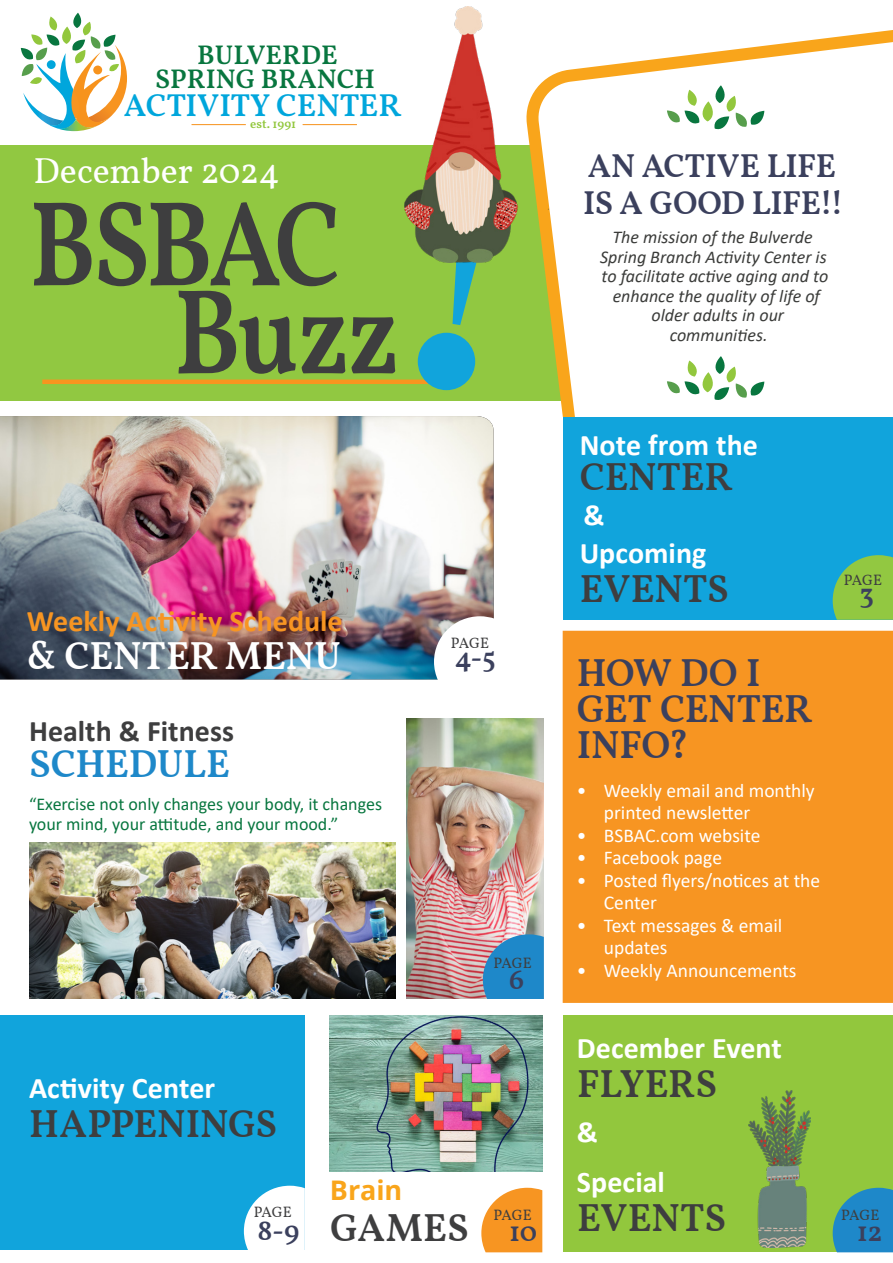
<style>
.page{position:relative;width:893px;height:1263px;background:#fff}
.page>*{position:absolute;margin:0;border:0;box-sizing:border-box;transform-origin:0 0}
.body_text_left{font:600 121.5px "Vollkorn";letter-spacing:-.035em;color:#3e3e3f;scale:.85 1}
.body_text_left-2{font:600 39px "Vollkorn";letter-spacing:-.005em;color:#3e3e3f}
.body_text_left-3{font:600 39px/36px "Vollkorn";letter-spacing:-.015em;color:#3b405d}
.body_text_left-4{font:600 39px "Vollkorn";letter-spacing:-.005em;color:#fff}
.body_text_left-5{font:600 39px "Vollkorn";letter-spacing:-.005em;color:#1e88c9}
.body_text_left-6{font:600 39px "Vollkorn";letter-spacing:-.01em;color:#3e3e3f}
.body_text_left-7{font:36px "Vollkorn";letter-spacing:-.005em;color:#fff}
.body_text_left-8{font:600 33px/37.5px "Vollkorn";letter-spacing:-.015em;color:#3b405d}
.t1{font:600 31.95px "Vollkorn";color:#00a6dc}
.body_text_left-9{font:700 30px "Calibri";color:#fff}
.body_text_left-10{font:700 30px "Calibri";color:#f79522}
.body_text_left-11{font:700 30px "Calibri";color:#3e3e3f}
.body_text_left-12{font:600 28.5px "Vollkorn";color:#3b405d}
.t2{font:600 27.15px/24.2px "Vollkorn";color:#08763f;text-align:center}
.body_text_left-13{font:700 27px "Open Sans";letter-spacing:-.005em;color:#f9a51b}
.t3{font:19.5px/22.5px "Calibri";color:#fff}
._11_Header_gray_Source_Sans_Pro{font:italic 18px/19.5px "Calibri";color:#3b3c3a;text-align:center}
.Quotes{font:18px/19.5px "Calibri";color:#08763f}
.Quotes-2{font:15px "Vollkorn";letter-spacing:-.02em;color:#3e3e3f}
.t4{font:600 12.75px "Vollkorn";color:#92c73d}
</style>
<div class="page">
<div style="left:563px;top:631px;width:330px;height:371px;background:#f79522"></div>
<div style="left:563px;top:412px;width:330px;height:208px;background:#11a4dc"></div>
<img style="left:0;top:416px;width:494px;height:263px">
<img style="left:407px;top:719px;width:137px;height:279px">
<img style="left:29px;top:842px;width:366px;height:156px">
<div style="left:0;top:1015px;width:304px;height:235px;background:#11a4dc"></div>
<svg style="left:244px;top:1186px;width:61px;height:64px;background:#e2f3fa"></svg>
<div style="left:563px;top:1015px;width:330px;height:237px;background:#92c73d"></div>
<img style="left:330px;top:1015px;width:212px;height:156px">
<div style="left:0;top:146px;width:893px;height:255px;background:#91c841"></div>
<div style="left:543px;top:30px;width:350px;height:386px;background:#fff"></div>
<svg style="left:452px;top:262px;width:35px;height:63px"></svg>
<div style="left:42px;top:379px;width:402px;height:5px;background:#f7951f"></div>
<div style="left:418px;top:333px;width:57px;height:57px;background:#11a4dc;border-radius:50%"></div>
<svg style="left:833px;top:555px;width:60px;height:65px;background:#81c354"></svg>
<svg style="left:434px;top:616px;width:60px;height:64px"></svg>
<svg style="left:833px;top:1188px;width:60px;height:64px;background:#2b8fb8"></svg>
<svg style="left:483px;top:934px;width:61px;height:65px;background:#368cc5"></svg>
<svg style="left:481px;top:1188px;width:61px;height:64px;background:#f8a23e"></svg>
<hr style="left:303px;top:124px;width:54px;height:1px;background:#f79521">
<hr style="left:192px;top:124px;width:54px;height:1px;background:#f79521">
<svg style="left:21px;top:13px;width:106px;height:118px"></svg>
<svg style="left:667px;top:85px;width:97px;height:44px"></svg>
<svg style="left:667px;top:356px;width:97px;height:44px;background:#d2e6d1"></svg>
<img style="left:404px;top:6px;width:145px;height:256px">
<img style="left:748px;top:1091px;width:63px;height:156px">
<p class="t2" style="left:155px;top:45px;width:221px">BULVERDE<br>SPRING BRANCH</p>
<p class="t1" style="left:124px;top:94px;width:278px">ACTIVITY CENTER</p>
<p class="t4" style="left:250px;top:119px;width:48px">est. 1991</p>
<p class="body_text_left-7" style="left:34px;top:144px;width:248px">December 2024</p>
<p class="body_text_left" style="left:29px;top:153px;width:369px">BSBAC</p>
<p class="body_text_left" style="left:174px;top:241px;width:267px">Buzz</p>
<p class="body_text_left-10" style="left:27px;top:600px;width:317px">Weekly Activity Schedule</p>
<p class="body_text_left-4" style="left:27px;top:627px;width:316px">&amp; CENTER MENU</p>
<p class="body_text_left-11" style="left:29px;top:710px;width:207px">Health &amp; Fitness</p>
<p class="body_text_left-5" style="left:29px;top:734px;width:202px">SCHEDULE</p>
<p class="Quotes" style="left:29px;top:794px;width:355px">“Exercise not only changes your body, it changes your mind, your attitude, and your mood.”</p>
<p class="body_text_left-9" style="left:29px;top:1067px;width:188px">Activity Center</p>
<p class="body_text_left-2" style="left:29px;top:1095px;width:250px">HAPPENINGS</p>
<p class="body_text_left-13" style="left:330px;top:1171px;width:74px">Brain</p>
<p class="Quotes-2" style="left:451px;top:632px;width:40px">PAGE</p>
<p class="body_text_left-12" style="left:455px;top:636px;width:43px">4-5</p>
<p class="Quotes-2" style="left:494px;top:952px;width:40px">PAGE</p>
<p class="body_text_left-12" style="left:509px;top:958px;width:17px">6</p>
<p class="Quotes-2" style="left:254px;top:1201px;width:40px">PAGE</p>
<p class="body_text_left-12" style="left:257px;top:1209px;width:44px">8-9</p>
<p class="body_text_left-2" style="left:330px;top:1198px;width:140px">GAMES</p>
<p class="Quotes-2" style="left:494px;top:1204px;width:40px">PAGE</p>
<p class="body_text_left-12" style="left:509px;top:1210px;width:29px">10</p>
<p class="body_text_left-8" style="left:583px;top:145px;width:262px">AN ACTIVE LIFE<br>IS A GOOD LIFE!!</p>
<p class="_11_Header_gray_Source_Sans_Pro" style="left:600px;top:227px;width:230px">The mission of the Bulverde<br>Spring Branch Activity Center is to facilitate active aging and to enhance the quality of life of older adults in our</p>
<p class="_11_Header_gray_Source_Sans_Pro" style="left:670px;top:324px;width:99px">communities.</p>
<p class="body_text_left-9" style="left:580px;top:423px;width:180px">Note from the</p>
<p class="body_text_left-6" style="left:580px;top:448px;width:153px">CENTER</p>
<p class="body_text_left-9" style="left:584px;top:494px;width:23px">&amp;</p>
<p class="body_text_left-9" style="left:580px;top:532px;width:128px">Upcoming</p>
<p class="body_text_left-2" style="left:580px;top:560px;width:151px">EVENTS</p>
<p class="body_text_left-3" style="left:577px;top:652px;width:236px">HOW DO I<br>GET CENTER<br>INFO?</p>
<p class="t3" style="left:604px;top:778px;width:212px;text-indent:-27px">• Weekly email and monthly printed newsletter</p>
<p class="t3" style="left:577px;top:823px;width:185px">• BSBAC.com website</p>
<p class="t3" style="left:577px;top:846px;width:147px">• Facebook page</p>
<p class="t3" style="left:604px;top:868px;width:218px;text-indent:-27px">• Posted flyers/notices at the<br>Center</p>
<p class="t3" style="left:604px;top:913px;width:180px;text-indent:-27px">• Text messages &amp; email updates</p>
<p class="t3" style="left:577px;top:958px;width:221px">• Weekly Announcements</p>
<p class="Quotes-2" style="left:844px;top:569px;width:40px">PAGE</p>
<p class="body_text_left-12" style="left:860px;top:572px;width:16px">3</p>
<p class="body_text_left-9" style="left:577px;top:1027px;width:206px">December Event</p>
<p class="body_text_left-2" style="left:577px;top:1055px;width:142px">FLYERS</p>
<p class="body_text_left-9" style="left:577px;top:1111px;width:23px">&amp;</p>
<p class="body_text_left-9" style="left:577px;top:1161px;width:89px">Special</p>
<p class="body_text_left-2" style="left:577px;top:1189px;width:151px">EVENTS</p>
<p class="Quotes-2" style="left:841px;top:1204px;width:40px">PAGE</p>
<p class="body_text_left-12" style="left:857px;top:1210px;width:27px">12</p>
</div>
